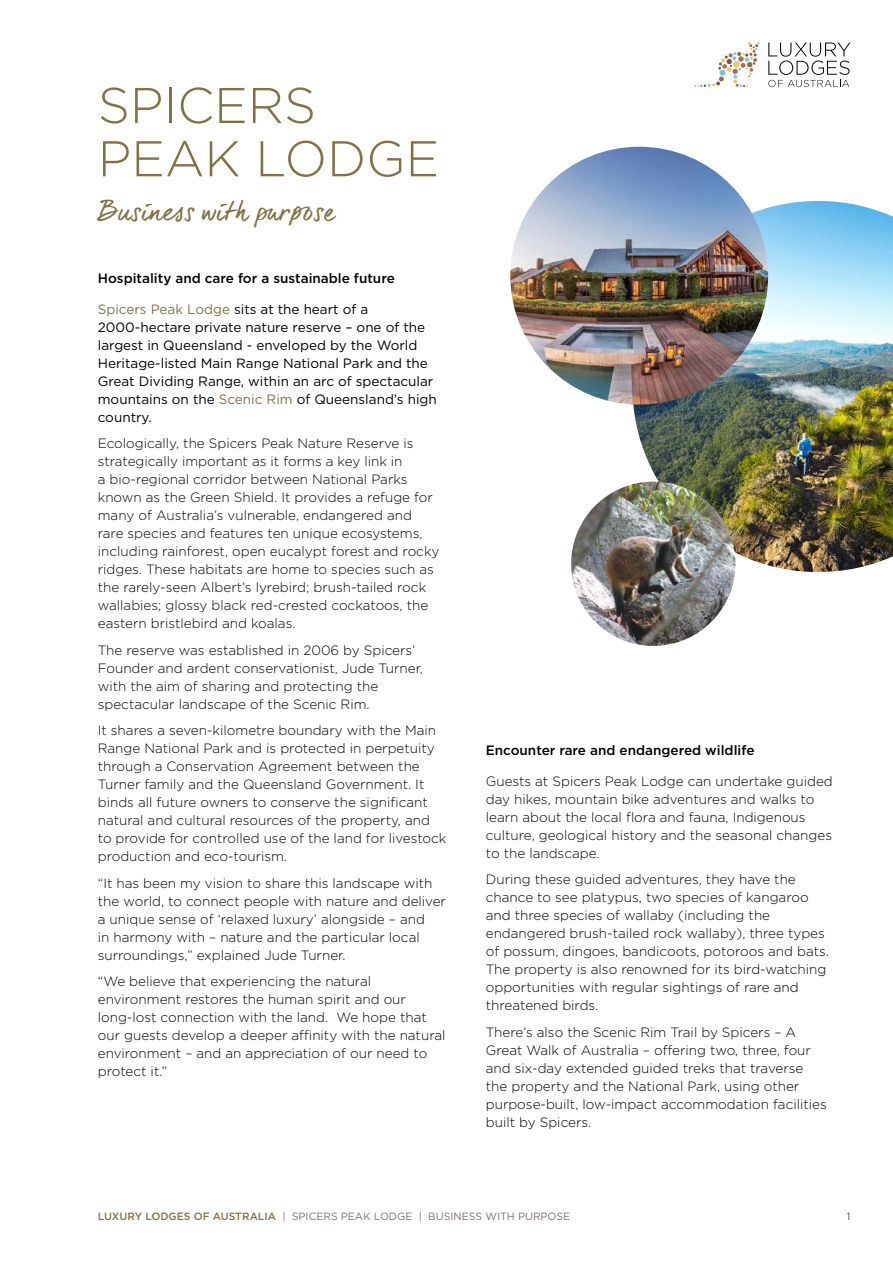
<style>
.page{position:relative;width:893px;height:1263px;background:#fff}
.page>*{position:absolute;margin:0;border:0;box-sizing:border-box;transform-origin:0 0}
.Heading{font:300 50.1px/53.2px "Gotham";color:#817245}
.Tagline{font:25.5px "dear Joe 6";letter-spacing:-.005em;color:#817245}
.Body_Text{font:300 13.5px/18px "Gotham";color:#000}
.Emphasis{font:13.5px/18px "Gotham";color:#000}
.Subtitle{font:500 13.5px "Gotham";color:#000}
.t1{font:10.5px "Gotham";color:#7a716d}
.t2{font:300 10.5px "Gotham";color:#000}
.s1{color:#817245}
.s2{font-weight:500;color:#817245}
</style>
<div class="page">
<svg style="left:768px;top:43px;width:82px;height:44px"></svg>
<svg style="left:694px;top:43px;width:65px;height:44px"></svg>
<img style="left:632px;top:201px;width:261px;height:371px">
<img style="left:510px;top:147px;width:258px;height:258px;border-radius:129px">
<img style="left:571px;top:482px;width:164px;height:164px;border-radius:82px">
<p class="Heading" style="left:98px;top:77px;width:343px">SPICERS<br>PEAK LODGE</p>
<p class="Tagline" style="left:98px;top:196px;width:239px">Business with purpose</p>
<p class="Subtitle" style="left:98px;top:269px;width:298px">Hospitality and care for a sustainable future</p>
<p class="Emphasis" style="left:98px;top:300px;width:341px"><span class="s1">Spicers Peak Lodge</span> sits at the heart of a 2000-hectare private nature reserve – one of the largest in Queensland - enveloped by the World Heritage-listed Main Range National Park and the Great Dividing Range, within an arc of spectacular mountains on the <span class="s1">Scenic Rim</span> of Queensland’s high country.</p>
<p class="Body_Text" style="left:98px;top:434px;width:343px">Ecologically, the Spicers Peak Nature Reserve is strategically important as it forms a key link in<br>a bio-regional corridor between National Parks known as the Green Shield. It provides a refuge for many of Australia’s vulnerable, endangered and rare species and features ten unique ecosystems, including rainforest, open eucalypt forest and rocky ridges. These habitats are home to species such as the rarely-seen Albert’s lyrebird; brush-tailed rock wallabies; glossy black red-crested cockatoos, the eastern bristlebird and koalas.</p>
<p class="Body_Text" style="left:98px;top:641px;width:327px">The reserve was established in 2006 by Spicers’ Founder and ardent conservationist, Jude Turner, with the aim of sharing and protecting the spectacular landscape of the Scenic Rim.</p>
<p class="Body_Text" style="left:98px;top:721px;width:350px">It shares a seven-kilometre boundary with the Main Range National Park and is protected in perpetuity through a Conservation Agreement between the Turner family and the Queensland Government. It binds all future owners to conserve the significant natural and cultural resources of the property, and to provide for controlled use of the land for livestock production and eco-tourism.</p>
<p class="Body_Text" style="left:98px;top:874px;width:350px">“It has been my vision to share this landscape with the world, to connect people with nature and deliver a unique sense of ‘relaxed luxury’ alongside – and<br>in harmony with – nature and the particular local surroundings,” explained Jude Turner.</p>
<p class="Body_Text" style="left:98px;top:972px;width:349px">“We believe that experiencing the natural environment restores the human spirit and our long-lost connection with the land. We hope that our guests develop a deeper affinity with the natural environment – and an appreciation of our need to protect it.”</p>
<p class="Subtitle" style="left:486px;top:741px;width:270px">Encounter rare and endangered wildlife</p>
<p class="Body_Text" style="left:486px;top:772px;width:348px">Guests at Spicers Peak Lodge can undertake guided day hikes, mountain bike adventures and walks to learn about the local flora and fauna, Indigenous culture, geological history and the seasonal changes to the landscape.</p>
<p class="Body_Text" style="left:486px;top:870px;width:345px">During these guided adventures, they have the chance to see platypus, two species of kangaroo and three species of wallaby (including the endangered brush-tailed rock wallaby), three types of possum, dingoes, bandicoots, potoroos and bats.<br>The property is also renowned for its bird-watching opportunities with regular sightings of rare and threatened birds.</p>
<p class="Body_Text" style="left:486px;top:1023px;width:342px">There’s also the Scenic Rim Trail by Spicers – A Great Walk of Australia – offering two, three, four and six-day extended guided treks that traverse the property and the National Park, using other purpose-built, low-impact accommodation facilities built by Spicers.</p>
<p class="t1" style="left:98px;top:1210px;width:474px"><span class="s2">LUXURY LODGES OF AUSTRALIA</span> | SPICERS PEAK LODGE | BUSINESS WITH PURPOSE</p>
<p class="t2" style="left:847px;top:1210px;width:5px">1</p>
</div>
